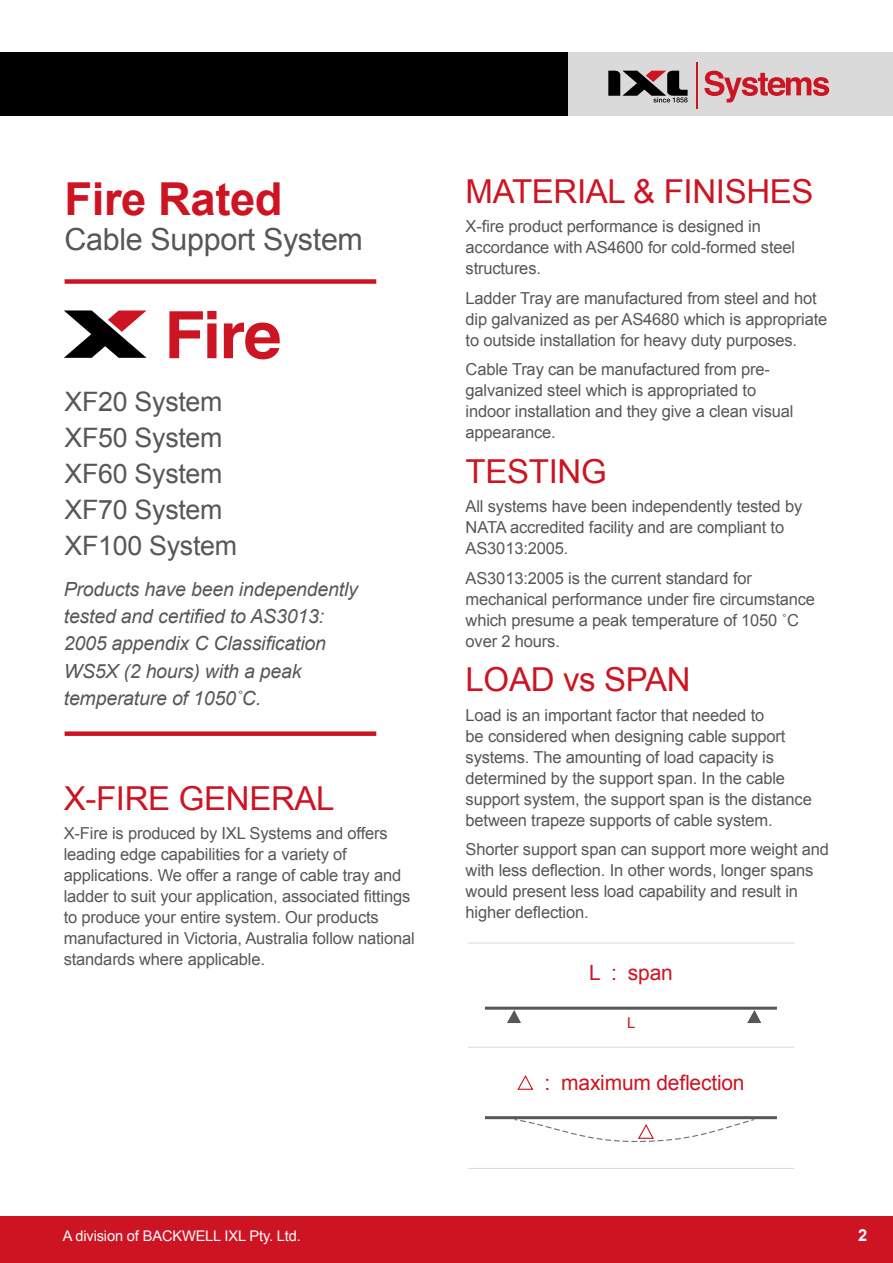
<style>
.page{position:relative;width:893px;height:1263px;background:#fff}
.page>*{position:absolute;margin:0;border:0;box-sizing:border-box;transform-origin:0 0}
.t1{font:700 45.45px "Arial";letter-spacing:-.01em;color:#cd1423}
.t2{font:33px "Arial";letter-spacing:-.01em;color:#cd1423}
.t3{font:30.45px "Arial";letter-spacing:-.01em;color:#575756}
.t4{font:26.7px/36px "Arial";letter-spacing:-.01em;color:#575756}
.t5{font:21px "Arial";letter-spacing:-.01em;color:#cd1423}
.t6{font:italic 19.5px/27.3px "Arial";letter-spacing:-.01em;color:#575756}
.t7{font:16.5px/21px "Arial";letter-spacing:-.01em;color:#575756}
.t8{font:700 16.5px "Arial";color:#fff}
.t9{font:15px "Arial";color:#cd1423}
.t10{font:14.7px "Arial";letter-spacing:-.01em;color:#fff}
</style>
<div class="page">
<div style="left:0;top:1216px;width:893px;height:47px;background:#cd1423"></div>
<div style="left:568px;top:52px;width:325px;height:64px;background:#dadada"></div>
<div style="left:0;top:52px;width:568px;height:64px;background:#000"></div>
<hr style="left:696px;top:63px;width:1px;height:46px;background:#cd1423">
<svg style="left:704px;top:71px;width:125px;height:32px"></svg>
<svg style="left:608px;top:71px;width:80px;height:31px"></svg>
<hr style="left:485px;top:1007px;width:292px;height:3px;background:#575756">
<svg style="left:507px;top:1010px;width:14px;height:13px"></svg>
<svg style="left:747px;top:1010px;width:14px;height:13px"></svg>
<svg style="left:517px;top:1075px;width:17px;height:15px"></svg>
<hr style="left:485px;top:1116px;width:292px;height:3px;background:#575756">
<hr style="left:468px;top:943px;width:326px;height:1px;background:#dadada">
<hr style="left:468px;top:1047px;width:326px;height:1px;background:#dadada">
<hr style="left:468px;top:1168px;width:326px;height:1px;background:#dadada">
<svg style="left:513px;top:1119px;width:242px;height:23px"></svg>
<div style="left:65px;top:279px;width:311px;height:5px;background:#cd1423"></div>
<div style="left:65px;top:731px;width:311px;height:5px;background:#cd1423"></div>
<svg style="left:64px;top:310px;width:83px;height:48px"></svg>
<svg style="left:169px;top:311px;width:48px;height:47px"></svg>
<svg style="left:224px;top:322px;width:56px;height:37px"></svg>
<h1 class="t1" style="left:65px;top:169px;width:220px">Fire Rated</h1>
<h3 class="t3" style="left:65px;top:219px;width:300px">Cable Support System</h3>
<h3 class="t4" style="left:65px;top:384px;width:174px">XF20 System<br>XF50 System<br>XF60 System<br>XF70 System<br>XF100 System</h3>
<p class="t6" style="left:64px;top:575px;width:296px">Products have been independently tested and certified to AS3013:<br>2005 appendix C Classification<br>WS5X (2 hours) with a peak temperature of 1050˚C.</p>
<h2 class="t2" style="left:64px;top:776px;width:272px">X-FIRE GENERAL</h2>
<p class="t7" style="left:64px;top:823px;width:352px">X-Fire is produced by IXL Systems and offers leading edge capabilities for a variety of applications. We offer a range of cable tray and ladder to suit your application, associated fittings to produce your entire system. Our products manufactured in Victoria, Australia follow national standards where applicable.</p>
<h2 class="t2" style="left:466px;top:169px;width:349px">MATERIAL &amp; FINISHES</h2>
<p class="t7" style="left:466px;top:216px;width:331px">X-fire product performance is designed in accordance with AS4600 for cold-formed steel structures.</p>
<p class="t7" style="left:466px;top:288px;width:363px">Ladder Tray are manufactured from steel and hot dip galvanized as per AS4680 which is appropriate to outside installation for heavy duty purposes.</p>
<p class="t7" style="left:466px;top:359px;width:329px">Cable Tray can be manufactured from pre&shy;galvanized steel which is appropriated to indoor installation and they give a clean visual appearance.</p>
<h2 class="t2" style="left:466px;top:449px;width:143px">TESTING</h2>
<p class="t7" style="left:466px;top:496px;width:338px">All systems have been independently tested by<br>NATA accredited facility and are compliant to<br>AS3013:2005.</p>
<p class="t7" style="left:466px;top:568px;width:351px">AS3013:2005 is the current standard for mechanical performance under fire circumstance which presume a peak temperature of 1050 ˚C over 2 hours.</p>
<h2 class="t2" style="left:466px;top:658px;width:226px">LOAD vs SPAN</h2>
<p class="t7" style="left:466px;top:705px;width:348px">Load is an important factor that needed to<br>be considered when designing cable support systems. The amounting of load capacity is determined by the support span. In the cable support system, the support span is the distance between trapeze supports of cable system.</p>
<p class="t7" style="left:466px;top:839px;width:365px">Shorter support span can support more weight and with less deflection. In other words, longer spans would present less load capability and result in higher deflection.</p>
<p class="t5" style="left:589px;top:959px;width:85px">L : span</p>
<p class="t9" style="left:627px;top:1013px;width:10px">L</p>
<p class="t5" style="left:544px;top:1069px;width:202px">: maximum deflection</p>
<p class="t10" style="left:63px;top:1227px;width:240px">A division of BACKWELL IXL Pty. Ltd.</p>
<p class="t8" style="left:858px;top:1225px;width:11px">2</p>
</div>
